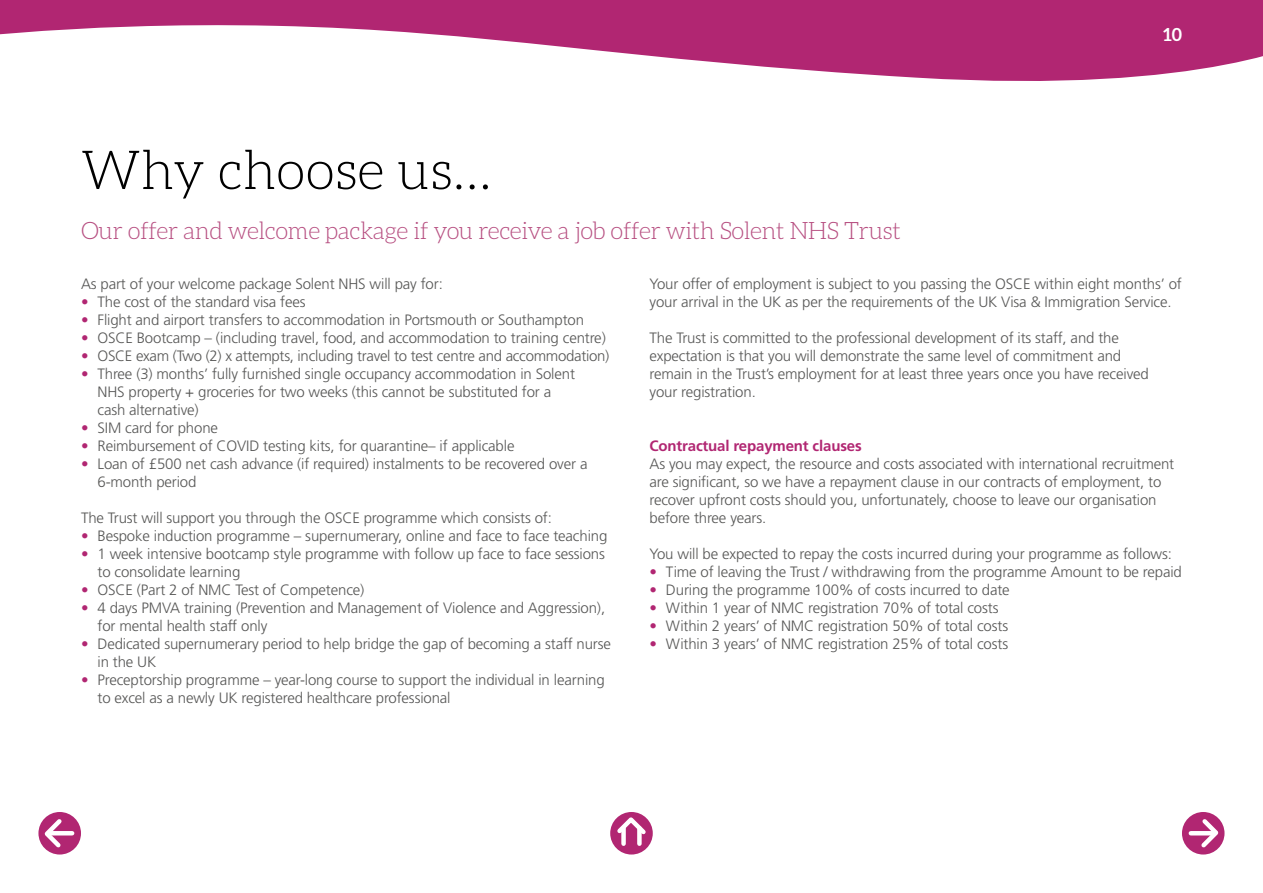
<style>
.page{position:relative;width:1263px;height:893px;background:#fff}
.page>*{position:absolute;margin:0;border:0;box-sizing:border-box;transform-origin:0 0}
.t1{font:300 54px "Aleo";color:#000}
.t2{font:300 24px "Aleo";letter-spacing:-.02em;color:#b74f81}
.t3{font:700 18px "Aleo";color:#fff}
.t4{font:300 15px/18px "Frutiger";letter-spacing:-.01em;color:#575756}
.t5{font:700 15px "Frutiger";letter-spacing:-.01em;color:#b12672}
.s1{color:#b12672}
</style>
<div class="page">
<svg style="left:0;top:0;width:1263px;height:81px;fill:#b12672"></svg>
<div style="left:1182px;top:812px;width:42px;height:42px;background:#b12672;border-radius:50%"></div>
<hr style="left:1191px;top:831px;width:22px;height:4px;background:#fff">
<svg style="left:1197px;top:815px;width:25px;height:36px"></svg>
<div style="left:38px;top:812px;width:43px;height:42px;background:#b12672;border-radius:50%"></div>
<hr style="left:50px;top:831px;width:22px;height:4px;background:#fff">
<svg style="left:41px;top:815px;width:25px;height:36px"></svg>
<div style="left:610px;top:812px;width:43px;height:42px;background:#b12672;border-radius:50%"></div>
<div style="left:621px;top:828px;width:5px;height:16px;background:#fff"></div>
<div style="left:637px;top:828px;width:5px;height:16px;background:#fff"></div>
<svg style="left:613px;top:813px;width:37px;height:25px"></svg>
<p class="t3" style="left:1163px;top:25px;width:20px">10</p>
<h1 class="t1" style="left:81px;top:141px;width:412px">Why choose us…</h1>
<h2 class="t2" style="left:81px;top:218px;width:821px">Our offer and welcome package if you receive a job offer with Solent NHS Trust</h2>
<p class="t4" style="left:81px;top:275px;width:363px">As part of your welcome package Solent NHS will pay for:</p>
<p class="t4" style="left:81px;top:293px;width:226px"><span class="s1">•</span> The cost of the standard visa fees</p>
<p class="t4" style="left:81px;top:311px;width:505px"><span class="s1">•</span> Flight and airport transfers to accommodation in Portsmouth or Southampton</p>
<p class="t4" style="left:81px;top:329px;width:526px"><span class="s1">•</span> OSCE Bootcamp – (including travel, food, and accommodation to training centre)</p>
<p class="t4" style="left:81px;top:347px;width:530px"><span class="s1">•</span> OSCE exam (Two (2) x attempts, including travel to test centre and accommodation)</p>
<p class="t4" style="left:98px;top:365px;width:479px;text-indent:-16px"><span class="s1">•</span> Three (3) months’ fully furnished single occupancy accommodation in Solent<br>NHS property + groceries for two weeks (this cannot be substituted for a cash alternative)</p>
<p class="t4" style="left:81px;top:419px;width:139px"><span class="s1">•</span> SIM card for phone</p>
<p class="t4" style="left:81px;top:437px;width:435px"><span class="s1">•</span> Reimbursement of COVID testing kits, for quarantine– if applicable</p>
<p class="t4" style="left:98px;top:455px;width:491px;text-indent:-16px"><span class="s1">•</span> Loan of £500 net cash advance (if required) instalments to be recovered over a<br>6-month period</p>
<p class="t4" style="left:81px;top:509px;width:472px">The Trust will support you through the OSCE programme which consists of:</p>
<p class="t4" style="left:81px;top:527px;width:528px"><span class="s1">•</span> Bespoke induction programme – supernumerary, online and face to face teaching</p>
<p class="t4" style="left:98px;top:545px;width:509px;text-indent:-16px"><span class="s1">•</span> 1 week intensive bootcamp style programme with follow up face to face sessions to consolidate learning</p>
<p class="t4" style="left:81px;top:581px;width:285px"><span class="s1">•</span> OSCE (Part 2 of NMC Test of Competence)</p>
<p class="t4" style="left:98px;top:599px;width:509px;text-indent:-16px"><span class="s1">•</span> 4 days PMVA training (Prevention and Management of Violence and Aggression), for mental health staff only</p>
<p class="t4" style="left:98px;top:635px;width:515px;text-indent:-16px"><span class="s1">•</span> Dedicated supernumerary period to help bridge the gap of becoming a staff nurse in the UK</p>
<p class="t4" style="left:98px;top:671px;width:509px;text-indent:-16px"><span class="s1">•</span> Preceptorship programme – year-long course to support the individual in learning to excel as a newly UK registered healthcare professional</p>
<p class="t4" style="left:649px;top:275px;width:534px">Your offer of employment is subject to you passing the OSCE within eight months’ of your arrival in the UK as per the requirements of the UK Visa &amp; Immigration Service.</p>
<p class="t4" style="left:649px;top:329px;width:501px">The Trust is committed to the professional development of its staff, and the expectation is that you will demonstrate the same level of commitment and remain in the Trust’s employment for at least three years once you have received your registration.</p>
<p class="t5" style="left:649px;top:437px;width:214px">Contractual repayment clauses</p>
<p class="t4" style="left:649px;top:455px;width:526px">As you may expect, the resource and costs associated with international recruitment are significant, so we have a repayment clause in our contracts of employment, to recover upfront costs should you, unfortunately, choose to leave our organisation before three years.</p>
<p class="t4" style="left:649px;top:545px;width:524px">You will be expected to repay the costs incurred during your programme as follows:</p>
<p class="t4" style="left:649px;top:563px;width:534px"><span class="s1">•</span> Time of leaving the Trust / withdrawing from the programme Amount to be repaid</p>
<p class="t4" style="left:649px;top:581px;width:362px"><span class="s1">•</span> During the programme 100% of costs incurred to date</p>
<p class="t4" style="left:649px;top:599px;width:350px"><span class="s1">•</span> Within 1 year of NMC registration 70% of total costs</p>
<p class="t4" style="left:649px;top:617px;width:360px"><span class="s1">•</span> Within 2 years’ of NMC registration 50% of total costs</p>
<p class="t4" style="left:649px;top:635px;width:360px"><span class="s1">•</span> Within 3 years’ of NMC registration 25% of total costs</p>
</div>
